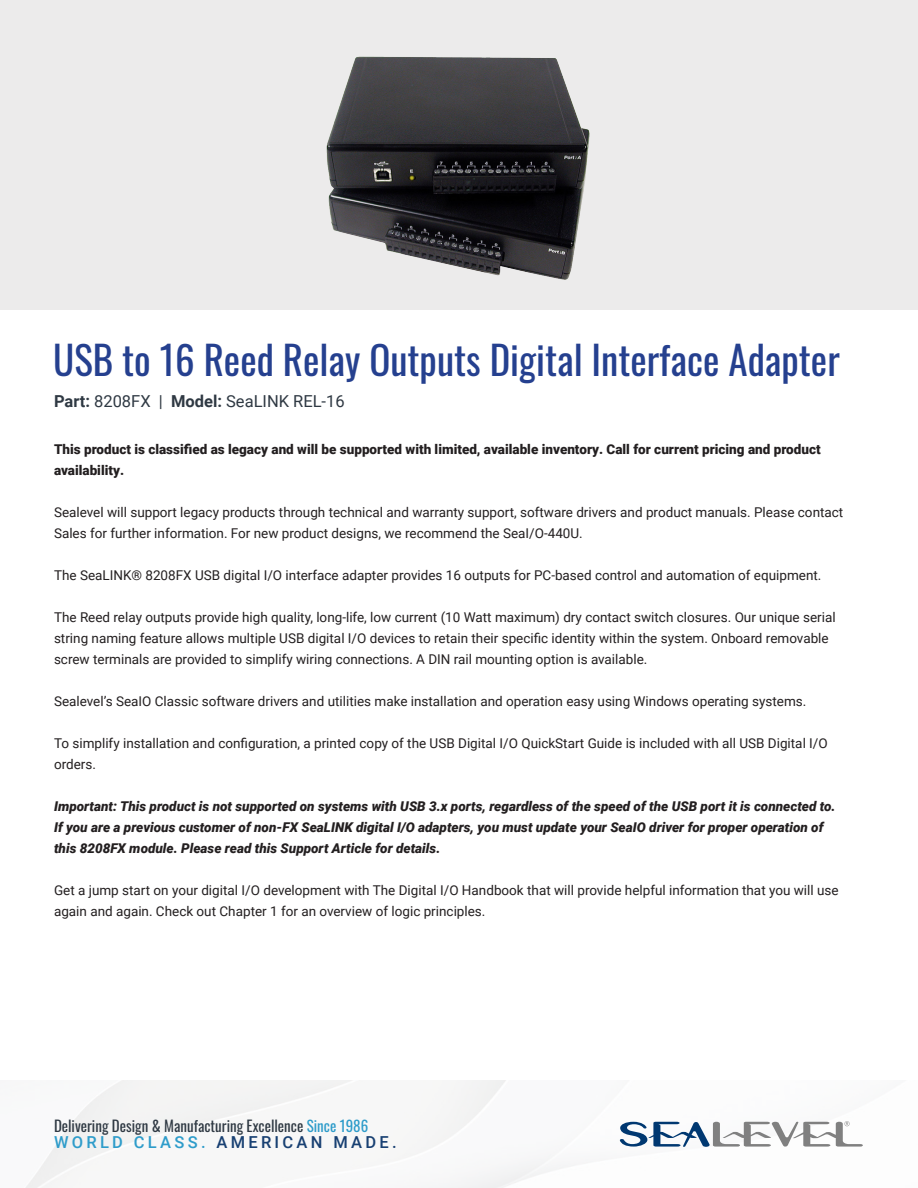
<style>
.page{position:relative;width:918px;height:1188px;background:#fff}
.page>*{position:absolute;margin:0;border:0;box-sizing:border-box;transform-origin:0 0}
.t1{font:39px "Oswald";color:#25408f}
.t2{font:16.5px "Roboto";color:#2f3943}
.t3{font:500 16.5px "Roboto";letter-spacing:.2em;color:#184072}
.t4{font:15px "Oswald";color:#2f3943}
.t5{font:13.5px/21px "Roboto";color:#231f20}
.t6{font:italic 900 13.5px/21px "Roboto";color:#231f20}
.t7{font:900 13.5px/21px "Roboto";color:#231f20}
.s1{font-weight:700}
.s2{color:#2e9cca}
</style>
<div class="page">
<div style="left:0;top:0;width:918px;height:309px;background:#ecebeb"></div>
<svg style="left:620px;top:1121px;width:243px;height:26px"></svg>
<img style="left:326px;top:56px;width:264px;height:224px">
<p class="t1" style="left:53px;top:326px;width:788px">USB to 16 Reed Relay Outputs Digital Interface Adapter</p>
<p class="t2" style="left:54px;top:389px;width:292px"><span class="s1">Part:</span> 8208FX | <span class="s1">Model:</span> SeaLINK REL-16</p>
<p class="t7" style="left:54px;top:438px;width:768px">This product is classified as legacy and will be supported with limited, available inventory. Call for current pricing and product availability.</p>
<p class="t5" style="left:54px;top:501px;width:791px">Sealevel will support legacy products through technical and warranty support, software drivers and product manuals. Please contact<br>Sales for further information. For new product designs, we recommend the SeaI/O-440U.</p>
<p class="t5" style="left:54px;top:564px;width:769px">The SeaLINK® 8208FX USB digital I/O interface adapter provides 16 outputs for PC-based control and automation of equipment.</p>
<p class="t5" style="left:54px;top:606px;width:783px">The Reed relay outputs provide high quality, long-life, low current (10 Watt maximum) dry contact switch closures. Our unique serial string naming feature allows multiple USB digital I/O devices to retain their specific identity within the system. Onboard removable screw terminals are provided to simplify wiring connections. A DIN rail mounting option is available.</p>
<p class="t5" style="left:54px;top:690px;width:754px">Sealevel’s SeaIO Classic software drivers and utilities make installation and operation easy using Windows operating systems.</p>
<p class="t5" style="left:54px;top:732px;width:775px">To simplify installation and configuration, a printed copy of the USB Digital I/O QuickStart Guide is included with all USB Digital I/O orders.</p>
<p class="t6" style="left:54px;top:795px;width:783px">Important: This product is not supported on systems with USB 3.x ports, regardless of the speed of the USB port it is connected to.<br>If you are a previous customer of non-FX SeaLINK digital I/O adapters, you must update your SeaIO driver for proper operation of this 8208FX module. Please read this Support Article for details.</p>
<p class="t5" style="left:54px;top:879px;width:786px">Get a jump start on your digital I/O development with The Digital I/O Handbook that will provide helpful information that you will use again and again. Check out Chapter 1 for an overview of logic principles.</p>
<p class="t4" style="left:54px;top:1112px;width:316px">Delivering Design &amp; Manufacturing Excellence <span class="s2">Since 1986</span></p>
<p class="t3" style="left:54px;top:1131px;width:344px"><span class="s2">WORLD CLASS.</span> AMERICAN MADE.</p>
</div>
